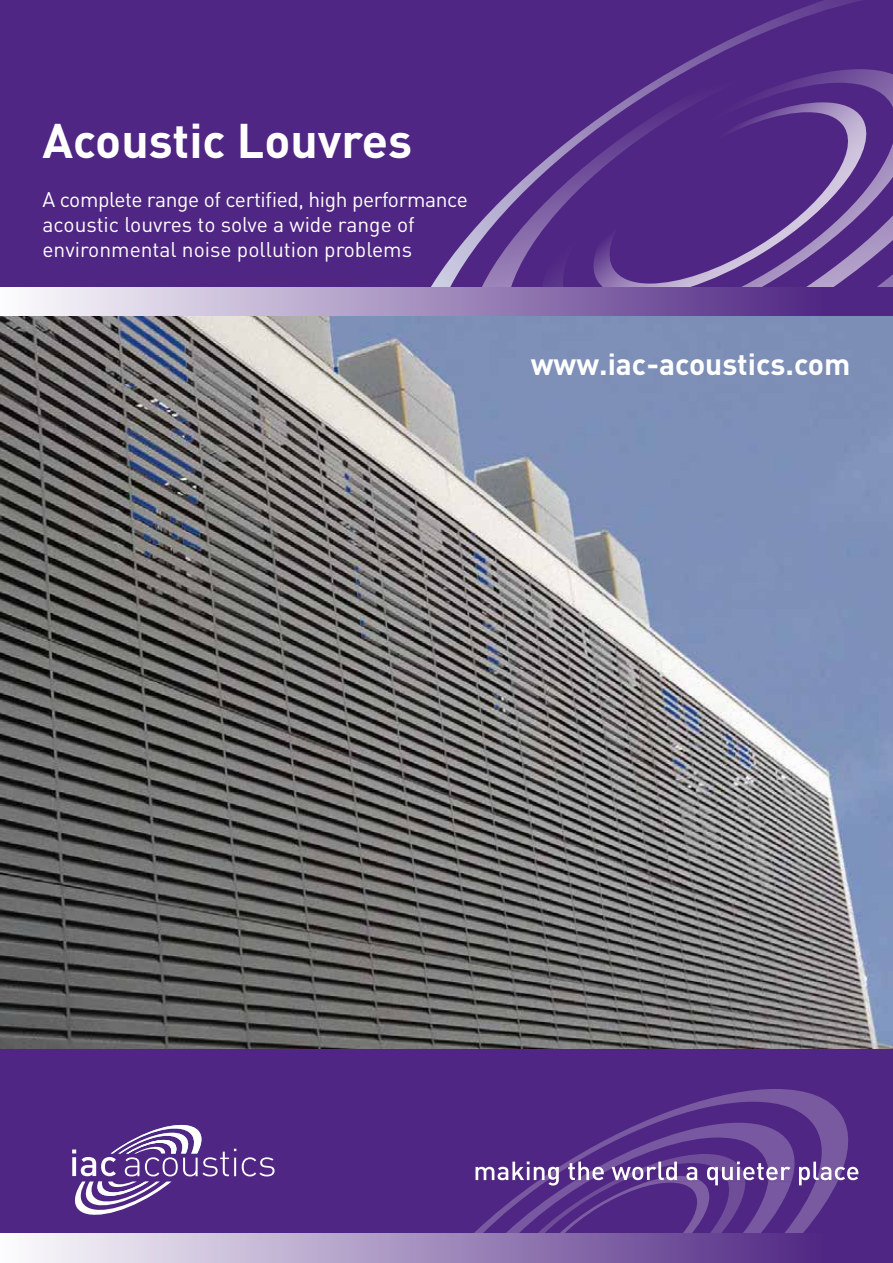
<style>
.page{position:relative;width:893px;height:1263px;background:#4f2683}
.page>*{position:absolute;margin:0;border:0;box-sizing:border-box;transform-origin:0 0}
.t1{font:700 48px "DIN Pro";color:#fff}
.t2{font:700 30px "DIN Pro";color:#fff}
.t3{font:21px/25.2px "DIN Pro";color:#fff}
</style>
<div class="page">
<svg style="left:430px;top:0;width:431px;height:288px"></svg>
<svg style="left:481px;top:23px;width:380px;height:265px"></svg>
<svg style="left:542px;top:69px;width:351px;height:219px"></svg>
<svg style="left:579px;top:102px;width:301px;height:186px"></svg>
<svg style="left:474px;top:1089px;width:384px;height:144px"></svg>
<div style="left:0;top:288px;width:893px;height:29px;background:linear-gradient(to right,#fdfcfd,#43177b)"></div>
<svg style="left:242px;top:1157px;width:33px;height:19px"></svg>
<svg style="left:72px;top:1124px;width:164px;height:91px"></svg>
<div style="left:0;top:1233px;width:893px;height:30px;background:linear-gradient(to right,#fdfcfd,#43177b)"></div>
<img style="left:0;top:317px;width:893px;height:731px">
<h1 class="t1" style="left:43px;top:108px;width:371px">Acoustic Louvres</h1>
<p class="t3" style="left:43px;top:186px;width:427px">A complete range of certified, high performance acoustic louvres to solve a wide range of environmental noise pollution problems</p>
<h2 class="t2" style="left:531px;top:344px;width:321px">www.iac-acoustics.com</h2>
</div>
